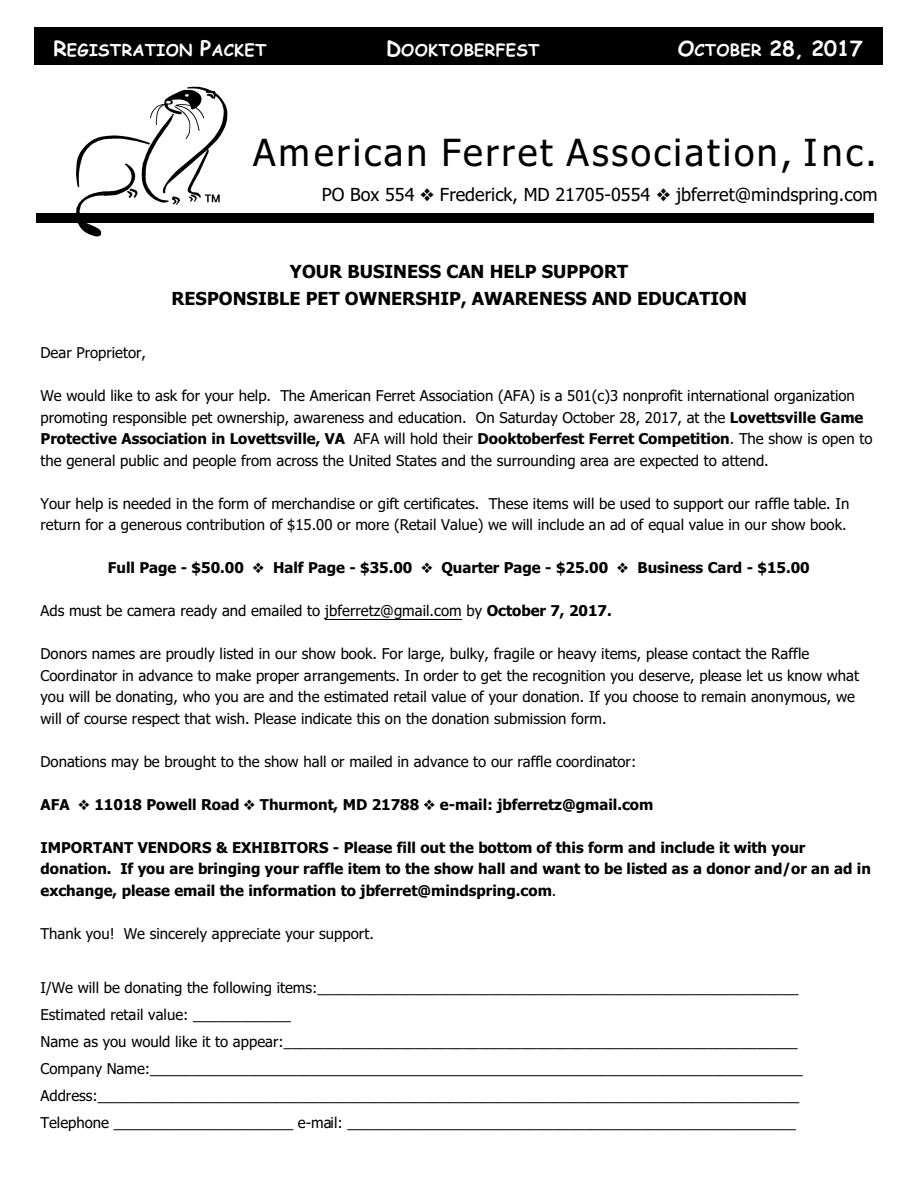
<style>
.page{position:relative;width:918px;height:1188px;background:#fff}
.page>*{position:absolute;margin:0;border:0;box-sizing:border-box;transform-origin:0 0}
.t1{font:italic 37.5px "Tahoma";letter-spacing:.075em;color:#000}
.t2{font:700 21px "Comic Sans MS";color:#fff}
.t3{font:700 18px/26.1px "Tahoma";color:#000;text-align:center}
.t4{font:18px "Tahoma";color:#000}
.t5{font:700 16.5px "Comic Sans MS";letter-spacing:.015em;color:#fff}
.t6{font:15px/21.6px "Tahoma";color:#000}
.t7{font:700 15px/21.5px "Tahoma";color:#000}
.s1{font-size:21px}
.s2{font-size:16.5px}
.s3{font-weight:700}
.s4{font-weight:400}
</style>
<div class="page">
<div style="left:35px;top:27px;width:848px;height:38px;background:#000"></div>
<img style="left:68px;top:86px;width:162px;height:151px">
<hr style="left:325px;top:619px;width:137px;height:1px;background:#000">
<div style="left:36px;top:213px;width:838px;height:7px;background:#000"></div>
<hr style="left:36px;top:222px;width:838px;height:1px;background:#000">
<p class="t5" style="left:53px;top:43px;width:215px"><span class="s1">R</span>EGISTRATION <span class="s1">P</span>ACKET</p>
<p class="t5" style="left:386px;top:43px;width:155px"><span class="s1">D</span>OOKTOBERFEST</p>
<h2 class="t2" style="left:678px;top:39px;width:186px">O<span class="s2">CTOBER</span> 28, 2017</h2>
<h1 class="t1" style="left:253px;top:137px;width:625px">American Ferret Association, Inc.</h1>
<p class="t4" style="left:322px;top:187px;width:94px">PO Box 554</p>
<p class="t4" style="left:440px;top:187px;width:212px">Frederick, MD 21705-0554</p>
<p class="t4" style="left:676px;top:187px;width:203px">jbferret@mindspring.com</p>
<p class="t3" style="left:171px;top:260px;width:577px">YOUR BUSINESS CAN HELP SUPPORT<br>RESPONSIBLE PET OWNERSHIP, AWARENESS AND EDUCATION</p>
<p class="t6" style="left:40px;top:343px;width:107px">Dear Proprietor,</p>
<p class="t6" style="left:40px;top:386px;width:833px">We would like to ask for your help. The American Ferret Association (AFA) is a 501(c)3 nonprofit international organization promoting responsible pet ownership, awareness and education. On Saturday October 28, 2017, at the <span class="s3">Lovettsville Game Protective Association in Lovettsville, VA</span> AFA will hold their <span class="s3">Dooktoberfest Ferret Competition</span>. The show is open to the general public and people from across the United States and the surrounding area are expected to attend.</p>
<p class="t6" style="left:40px;top:494px;width:810px">Your help is needed in the form of merchandise or gift certificates. These items will be used to support our raffle table. In return for a generous contribution of $15.00 or more (Retail Value) we will include an ad of equal value in our show book.</p>
<p class="t7" style="left:108px;top:558px;width:138px">Full Page - $50.00</p>
<p class="t7" style="left:273px;top:558px;width:141px">Half Page - $35.00</p>
<p class="t7" style="left:441px;top:558px;width:168px">Quarter Page - $25.00</p>
<p class="t7" style="left:637px;top:558px;width:174px">Business Card - $15.00</p>
<p class="t6" style="left:40px;top:601px;width:573px">Ads must be camera ready and emailed to jbferretz@gmail.com by <span class="s3">October 7, 2017.</span></p>
<p class="t6" style="left:40px;top:644px;width:820px">Donors names are proudly listed in our show book. For large, bulky, fragile or heavy items, please contact the Raffle Coordinator in advance to make proper arrangements. In order to get the recognition you deserve, please let us know what you will be donating, who you are and the estimated retail value of your donation. If you choose to remain anonymous, we will of course respect that wish. Please indicate this on the donation submission form.</p>
<p class="t6" style="left:40px;top:752px;width:597px">Donations may be brought to the show hall or mailed in advance to our raffle coordinator:</p>
<p class="t7" style="left:40px;top:795px;width:31px">AFA</p>
<p class="t7" style="left:94px;top:795px;width:147px">11018 Powell Road</p>
<p class="t7" style="left:260px;top:795px;width:161px">Thurmont, MD 21788</p>
<p class="t7" style="left:440px;top:795px;width:215px">e-mail: jbferretz@gmail.com</p>
<p class="t7" style="left:40px;top:838px;width:832px">IMPORTANT VENDORS &amp; EXHIBITORS - Please fill out the bottom of this form and include it with your donation. If you are bringing your raffle item to the show hall and want to be listed as a donor and/or an ad in exchange, please email the information to jbferret@mindspring.com<span class="s4">.</span></p>
<p class="t6" style="left:40px;top:924px;width:335px">Thank you! We sincerely appreciate your support.</p>
<p class="t6" style="left:40px;top:975px;width:764px;line-height:27px">I/We will be donating the following items:___________________________________________________________ Estimated retail value: ____________<br>Name as you would like it to appear:_______________________________________________________________ Company Name:________________________________________________________________________________ Address:______________________________________________________________________________________ Telephone ______________________ e-mail: _______________________________________________________</p>
</div>
